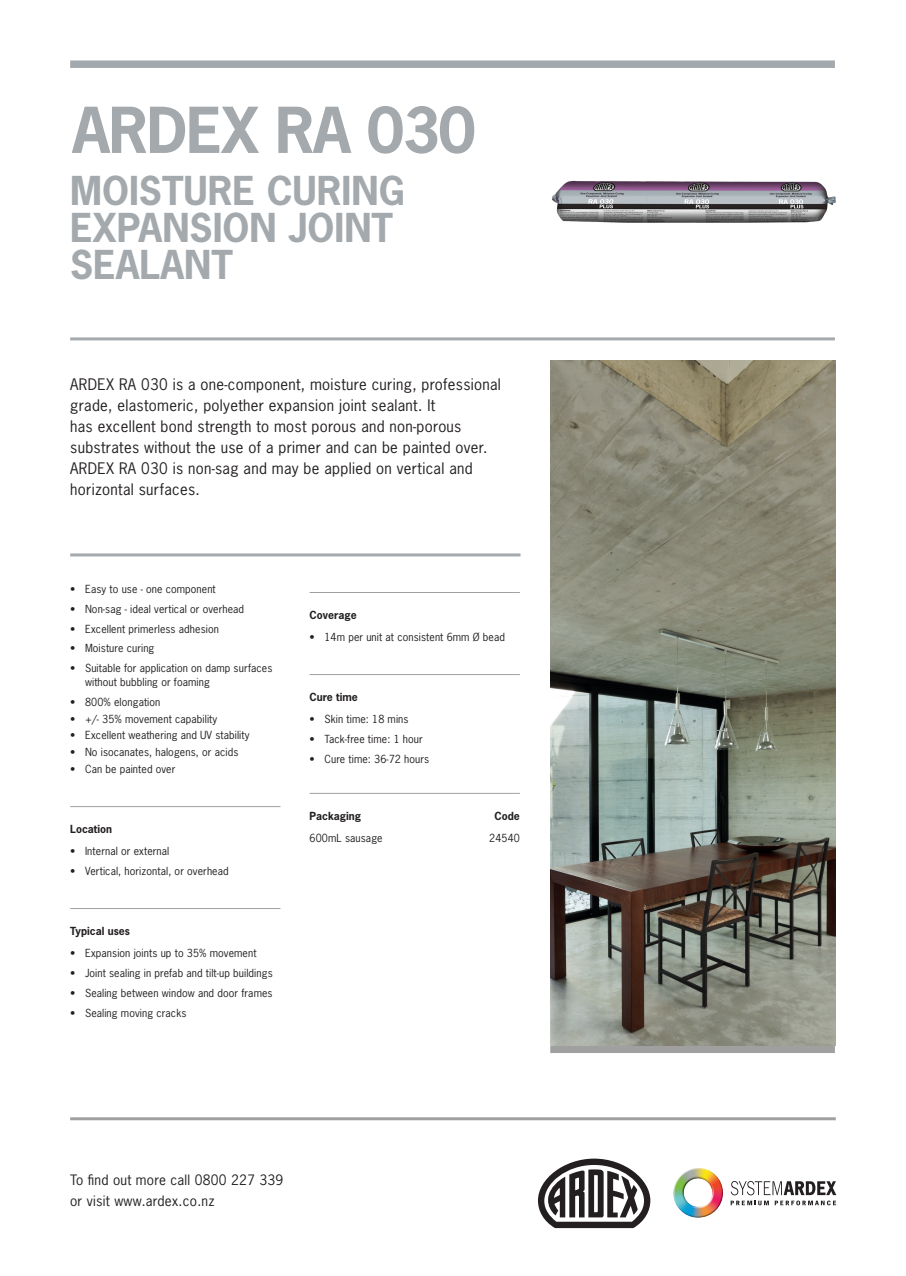
<style>
.page{position:relative;width:906px;height:1276px;background:#fff}
.page>*{position:absolute;margin:0;border:0;box-sizing:border-box;transform-origin:0 0}
.t1{font:700 59.47px "News Gothic Std";letter-spacing:-.02em;color:#a3a9ad}
.t2{font:700 37.42px/37.4px "News Gothic Std";color:#a3a9ad}
.t3{font:15px/21px "News Gothic Std";letter-spacing:.02em;color:#231f20}
.t4{font:13.5px/21.5px "News Gothic Std";letter-spacing:.02em;color:#231f20}
.t5{font:10.5px/13.5px "News Gothic Std";letter-spacing:.01em;color:#231f20}
.t6{font:700 10.5px "News Gothic Std";color:#231f20}
</style>
<div class="page">
<div style="left:550px;top:1045px;width:285px;height:8px;background:#a0a0a1"></div>
<img style="left:673px;top:1168px;width:50px;height:49px">
<svg style="left:730px;top:1181px;width:106px;height:24px"></svg>
<hr style="left:70px;top:1117px;width:766px;height:3px;background:#a0a0a1">
<svg style="left:538px;top:1158px;width:112px;height:70px"></svg>
<hr style="left:70px;top:337px;width:765px;height:3px;background:#a3a9ad">
<hr style="left:70px;top:553px;width:450px;height:3px;background:#a3a9ad">
<div style="left:70px;top:60px;width:765px;height:8px;background:#a3a9ad"></div>
<hr style="left:70px;top:806px;width:210px;height:1px;background:#a0a0a1">
<hr style="left:70px;top:908px;width:210px;height:1px;background:#a0a0a1">
<hr style="left:309px;top:592px;width:211px;height:1px;background:#a0a0a1">
<hr style="left:309px;top:674px;width:211px;height:1px;background:#a0a0a1">
<hr style="left:309px;top:793px;width:211px;height:1px;background:#a0a0a1">
<img style="left:552px;top:180px;width:284px;height:43px">
<img style="left:550px;top:361px;width:286px;height:685px">
<h1 class="t1" style="left:72px;top:91px;width:405px">ARDEX RA 030</h1>
<h2 class="t2" style="left:70px;top:171px;width:336px">MOISTURE CURING<br>EXPANSION JOINT<br>SEALANT</h2>
<p class="t3" style="left:70px;top:373px;width:432px">ARDEX RA 030 is a one-component, moisture curing, professional grade, elastomeric, polyether expansion joint sealant. It<br>has excellent bond strength to most porous and non-porous substrates without the use of a primer and can be painted over.<br>ARDEX RA 030 is non-sag and may be applied on vertical and horizontal surfaces.</p>
<p class="t5" style="left:70px;top:582px;width:147px">• Easy to use - one component</p>
<p class="t5" style="left:70px;top:602px;width:175px">• Non-sag - ideal vertical or overhead</p>
<p class="t5" style="left:70px;top:622px;width:150px">• Excellent primerless adhesion</p>
<p class="t5" style="left:70px;top:641px;width:86px">• Moisture curing</p>
<p class="t5" style="left:85px;top:661px;width:189px;text-indent:-15px">• Suitable for application on damp surfaces without bubbling or foaming</p>
<p class="t5" style="left:70px;top:695px;width:92px">• 800% elongation</p>
<p class="t5" style="left:70px;top:712px;width:149px">• +/- 35% movement capability</p>
<p class="t5" style="left:70px;top:728px;width:181px">• Excellent weathering and UV stability</p>
<p class="t5" style="left:70px;top:745px;width:170px">• No isocanates, halogens, or acids</p>
<p class="t5" style="left:70px;top:762px;width:107px">• Can be painted over</p>
<p class="t6" style="left:70px;top:822px;width:43px">Location</p>
<p class="t5" style="left:70px;top:844px;width:101px">• Internal or external</p>
<p class="t5" style="left:70px;top:864px;width:160px">• Vertical, horizontal, or overhead</p>
<p class="t6" style="left:70px;top:924px;width:61px">Typical uses</p>
<p class="t5" style="left:70px;top:946px;width:188px">• Expansion joints up to 35% movement</p>
<p class="t5" style="left:70px;top:966px;width:204px">• Joint sealing in prefab and tilt-up buildings</p>
<p class="t5" style="left:70px;top:986px;width:204px">• Sealing between window and door frames</p>
<p class="t5" style="left:70px;top:1006px;width:118px">• Sealing moving cracks</p>
<p class="t6" style="left:309px;top:608px;width:49px">Coverage</p>
<p class="t5" style="left:309px;top:630px;width:197px">• 14m per unit at consistent 6mm Ø bead</p>
<p class="t6" style="left:309px;top:690px;width:50px">Cure time</p>
<p class="t5" style="left:309px;top:712px;width:100px">• Skin time: 18 mins</p>
<p class="t5" style="left:309px;top:732px;width:115px">• Tack-free time: 1 hour</p>
<p class="t5" style="left:309px;top:752px;width:121px">• Cure time: 36-72 hours</p>
<p class="t6" style="left:309px;top:809px;width:53px">Packaging</p>
<p class="t6" style="left:494px;top:809px;width:27px">Code</p>
<p class="t5" style="left:309px;top:831px;width:75px">600mL sausage</p>
<p class="t5" style="left:489px;top:831px;width:32px">24540</p>
<p class="t4" style="left:70px;top:1168px;width:214px">To find out more call 0800 227 339 or visit www.ardex.co.nz</p>
</div>
